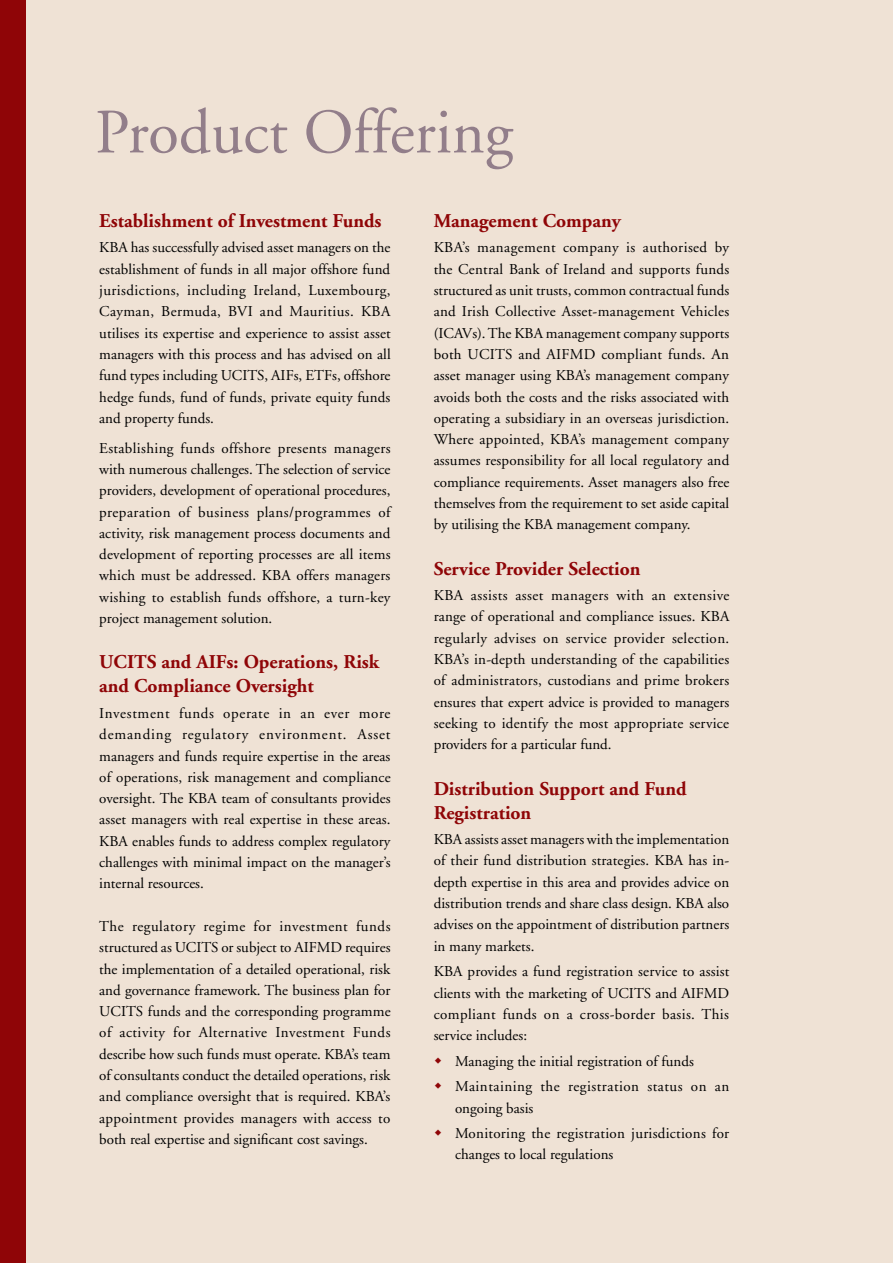
<style>
.page{position:relative;width:893px;height:1263px;background:#efe2d5}
.page>*{position:absolute;margin:0;border:0;box-sizing:border-box;transform-origin:0 0}
.t1{font:63px "Adobe Garamond";color:#927e8a}
.sub{font:700 19.5px/24px "Adobe Garamond";color:#8f0507}
.body{font:15px/21.3px "Adobe Garamond";color:#000;text-align:justify}
.body-2{font:15px/21.3px "Adobe Garamond";letter-spacing:.02em;color:#000}
.body-3{font:15px/21.3px "Adobe Garamond";letter-spacing:.035em;color:#000}
</style>
<div class="page">
<div style="left:0;top:0;width:25px;height:1263px;background:#8f0507"></div>
<p class="t1" style="left:95px;top:99px;width:419px">Product Offering</p>
<p class="sub" style="left:99px;top:209px;width:284px">Establishment of Investment Funds</p>
<p class="body" style="left:99px;top:237px;width:293px">KBA has successfully advised asset managers on the establishment of funds in all major offshore fund jurisdictions, including Ireland, Luxembourg, Cayman, Bermuda, BVI and Mauritius. KBA utilises its expertise and experience to assist asset managers with this process and has advised on all fund types including UCITS, AIFs, ETFs, offshore hedge funds, fund of funds, private equity funds and property funds.</p>
<p class="body" style="left:99px;top:438px;width:293px">Establishing funds offshore presents managers with numerous challenges. The selection of service providers, development of operational procedures, preparation of business plans/programmes of activity, risk management process documents and development of reporting processes are all items which must be addressed. KBA offers managers wishing to establish funds offshore, a turn-key project management solution.</p>
<p class="sub" style="left:99px;top:650px;width:282px">UCITS and AIFs: Operations, Risk and Compliance Oversight</p>
<p class="body" style="left:99px;top:703px;width:293px">Investment funds operate in an ever more demanding regulatory environment. Asset managers and funds require expertise in the areas of operations, risk management and compliance oversight. The KBA team of consultants provides asset managers with real expertise in these areas.<br>KBA enables funds to address complex regulatory challenges with minimal impact on the manager’s internal resources.</p>
<p class="body" style="left:99px;top:916px;width:293px">The regulatory regime for investment funds structured as UCITS or subject to AIFMD requires the implementation of a detailed operational, risk and governance framework. The business plan for UCITS funds and the corresponding programme of activity for Alternative Investment Funds describe how such funds must operate. KBA’s team of consultants conduct the detailed operations, risk and compliance oversight that is required. KBA’s appointment provides managers with access to both real expertise and significant cost savings.</p>
<p class="sub" style="left:434px;top:209px;width:189px">Management Company</p>
<p class="body" style="left:434px;top:237px;width:297px">KBA’s management company is authorised by the Central Bank of Ireland and supports funds structured as unit trusts, common contractual funds and Irish Collective Asset-management Vehicles (ICAVs). The KBA management company supports both UCITS and AIFMD compliant funds. An asset manager using KBA’s management company avoids both the costs and the risks associated with operating a subsidiary in an overseas jurisdiction.<br>Where appointed, KBA’s management company assumes responsibility for all local regulatory and compliance requirements. Asset managers also free themselves from the requirement to set aside capital by utilising the KBA management company.</p>
<p class="sub" style="left:434px;top:557px;width:208px">Service Provider Selection</p>
<p class="body" style="left:434px;top:585px;width:297px">KBA assists asset managers with an extensive range of operational and compliance issues. KBA regularly advises on service provider selection.<br>KBA’s in-depth understanding of the capabilities of administrators, custodians and prime brokers ensures that expert advice is provided to managers seeking to identify the most appropriate service providers for a particular fund.</p>
<p class="sub" style="left:434px;top:777px;width:254px">Distribution Support and Fund<br>Registration</p>
<p class="body" style="left:434px;top:829px;width:297px">KBA assists asset managers with the implementation of their fund distribution strategies. KBA has in&shy;depth expertise in this area and provides advice on distribution trends and share class design. KBA also advises on the appointment of distribution partners in many markets.</p>
<p class="body" style="left:434px;top:961px;width:297px">KBA provides a fund registration service to assist clients with the marketing of UCITS and AIFMD compliant funds on a cross-border basis. This service includes:</p>
<p class="body" style="left:455px;top:1051px;width:240px">Managing the initial registration of funds</p>
<p class="body-3" style="left:455px;top:1076px;width:276px">Maintaining the registration status on an ongoing basis</p>
<p class="body-2" style="left:455px;top:1123px;width:276px">Monitoring the registration jurisdictions for changes to local regulations</p>
</div>
